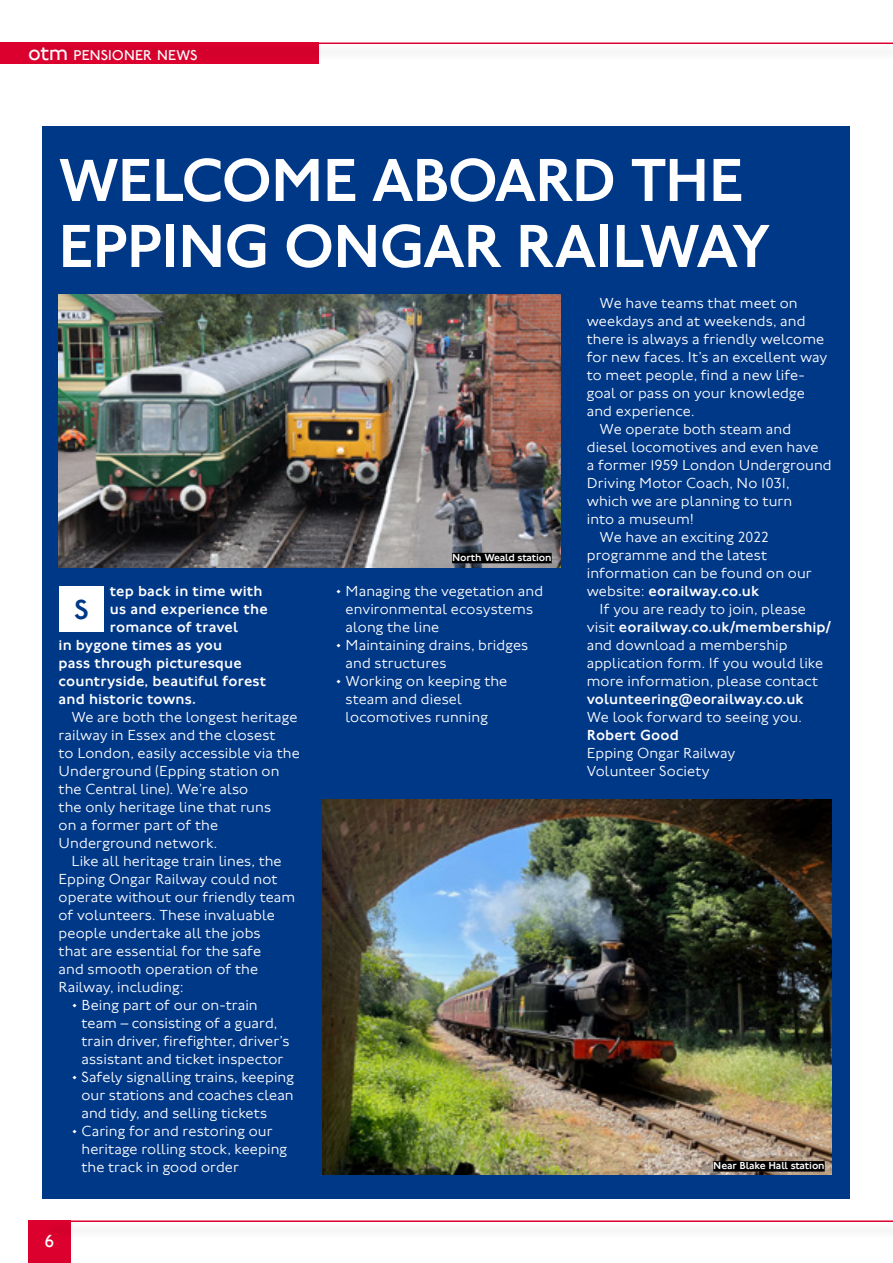
<style>
.page{position:relative;width:893px;height:1263px;background:#fff}
.page>*{position:absolute;margin:0;border:0;box-sizing:border-box;transform-origin:0 0}
.Headline_24pt{font:500 63px/66px "Johnston 100";letter-spacing:-.04em;color:#fff}
.t1{font:500 28.35px "Johnston 100";color:#003888}
.t2{font:18px "Johnston 100";color:#fff}
.BODY___white{font:300 15px/18px "Johnston 100";letter-spacing:.005em;color:#fff}
.BODY___white-2{font:500 15px "Johnston 100";letter-spacing:.01em;color:#fff}
.t3{font:14.7px "Johnston 100";letter-spacing:-.02em;color:#fff}
.caption_with_underli{font:500 10.5px "Johnston 100";letter-spacing:-.01em;color:#fff}
.s1{font-size:21px}
.s2{font-weight:500}
</style>
<div class="page">
<div style="left:28px;top:1220px;width:43px;height:43px;background:#dc002e"></div>
<div style="left:0;top:43px;width:319px;height:21px;background:#dc002e"></div>
<div style="left:43px;top:1221px;width:850px;height:18px;background:#f9f9f9"></div>
<hr style="left:43px;top:1220px;width:850px;height:2px;background:#dc002e">
<div style="left:22px;top:43px;width:871px;height:18px;background:#000;opacity:.25"></div>
<hr style="left:21px;top:43px;width:872px;height:1px;background:#dc002e">
<div style="left:43px;top:126px;width:807px;height:1073px;background:#003888"></div>
<img style="left:59px;top:295px;width:502px;height:272px">
<div style="left:59px;top:587px;width:45px;height:45px;background:#fff"></div>
<div style="left:452px;top:553px;width:100px;height:10px;background:#000"></div>
<img style="left:323px;top:799px;width:509px;height:375px">
<div style="left:713px;top:1161px;width:112px;height:10px;background:#000"></div>
<p class="t3" style="left:28px;top:47px;width:171px"><span class="s1">otm</span> PENSIONER NEWS</p>
<p class="Headline_24pt" style="left:58px;top:148px;width:714px">WELCOME ABOARD THE<br>EPPING ONGAR RAILWAY</p>
<p class="BODY___white-2" style="left:110px;top:582px;width:154px">tep back in time with</p>
<p class="BODY___white-2" style="left:110px;top:600px;width:159px">us and experience the</p>
<p class="BODY___white-2" style="left:110px;top:618px;width:130px">romance of travel</p>
<p class="BODY___white-2" style="left:59px;top:636px;width:165px">in bygone times as you</p>
<p class="BODY___white-2" style="left:59px;top:654px;width:185px">pass through picturesque</p>
<p class="BODY___white-2" style="left:59px;top:672px;width:209px">countryside, beautiful forest</p>
<p class="BODY___white-2" style="left:59px;top:690px;width:139px">and historic towns.</p>
<p class="BODY___white" style="left:59px;top:708px;width:243px;text-indent:13px">We are both the longest heritage railway in Essex and the closest<br>to London, easily accessible via the<br>Underground (Epping station on the Central line). We’re also<br>the only heritage line that runs<br>on a former part of the<br>Underground network.</p>
<p class="BODY___white" style="left:59px;top:852px;width:238px;text-indent:13px">Like all heritage train lines, the<br>Epping Ongar Railway could not operate without our friendly team of volunteers. These invaluable people undertake all the jobs<br>that are essential for the safe<br>and smooth operation of the<br>Railway, including:</p>
<p class="BODY___white" style="left:81px;top:996px;width:210px;text-indent:-10px">• Being part of our on-train team – consisting of a guard, train driver, firefighter, driver’s assistant and ticket inspector</p>
<p class="BODY___white" style="left:81px;top:1068px;width:214px;text-align:justify;text-indent:-10px">• Safely signalling trains, keeping our stations and coaches clean and tidy, and selling tickets</p>
<p class="BODY___white" style="left:81px;top:1122px;width:207px;text-indent:-10px">• Caring for and restoring our heritage rolling stock, keeping the track in good order</p>
<p class="t1" style="left:74px;top:594px;width:16px">S</p>
<p class="t2" style="left:45px;top:1231px;width:11px">6</p>
<p class="caption_with_underli" style="left:452px;top:552px;width:101px">North Weald station</p>
<p class="BODY___white" style="left:346px;top:582px;width:199px;text-indent:-10px">• Managing the vegetation and environmental ecosystems along the line</p>
<p class="BODY___white" style="left:346px;top:636px;width:184px;text-indent:-10px">• Maintaining drains, bridges and structures</p>
<p class="BODY___white" style="left:346px;top:672px;width:163px;text-indent:-10px">• Working on keeping the steam and diesel locomotives running</p>
<p class="BODY___white" style="left:587px;top:294px;width:242px;text-indent:13px">We have teams that meet on weekdays and at weekends, and there is always a friendly welcome for new faces. It’s an excellent way to meet people, find a new life&shy;goal or pass on your knowledge and experience.</p>
<p class="BODY___white" style="left:587px;top:420px;width:246px;text-indent:13px">We operate both steam and diesel locomotives and even have<br>a former 1959 London Underground<br>Driving Motor Coach, No 1031, which we are planning to turn<br>into a museum!</p>
<p class="BODY___white" style="left:587px;top:528px;width:226px;text-indent:13px">We have an exciting 2022 programme and the latest information can be found on our website: <span class="s2">eorailway.co.uk</span></p>
<p class="BODY___white" style="left:587px;top:600px;width:246px;text-indent:13px">If you are ready to join, please visit <span class="s2">eorailway.co.uk/membership/ </span>and download a membership application form. If you would like more information, please contact <span class="s2">volunteering@eorailway.co.uk</span></p>
<p class="BODY___white" style="left:587px;top:708px;width:216px">We look forward to seeing you.</p>
<p class="BODY___white-2" style="left:587px;top:726px;width:93px">Robert Good</p>
<p class="BODY___white" style="left:587px;top:744px;width:150px">Epping Ongar Railway<br>Volunteer Society</p>
<p class="caption_with_underli" style="left:713px;top:1160px;width:113px">Near Blake Hall station</p>
</div>
